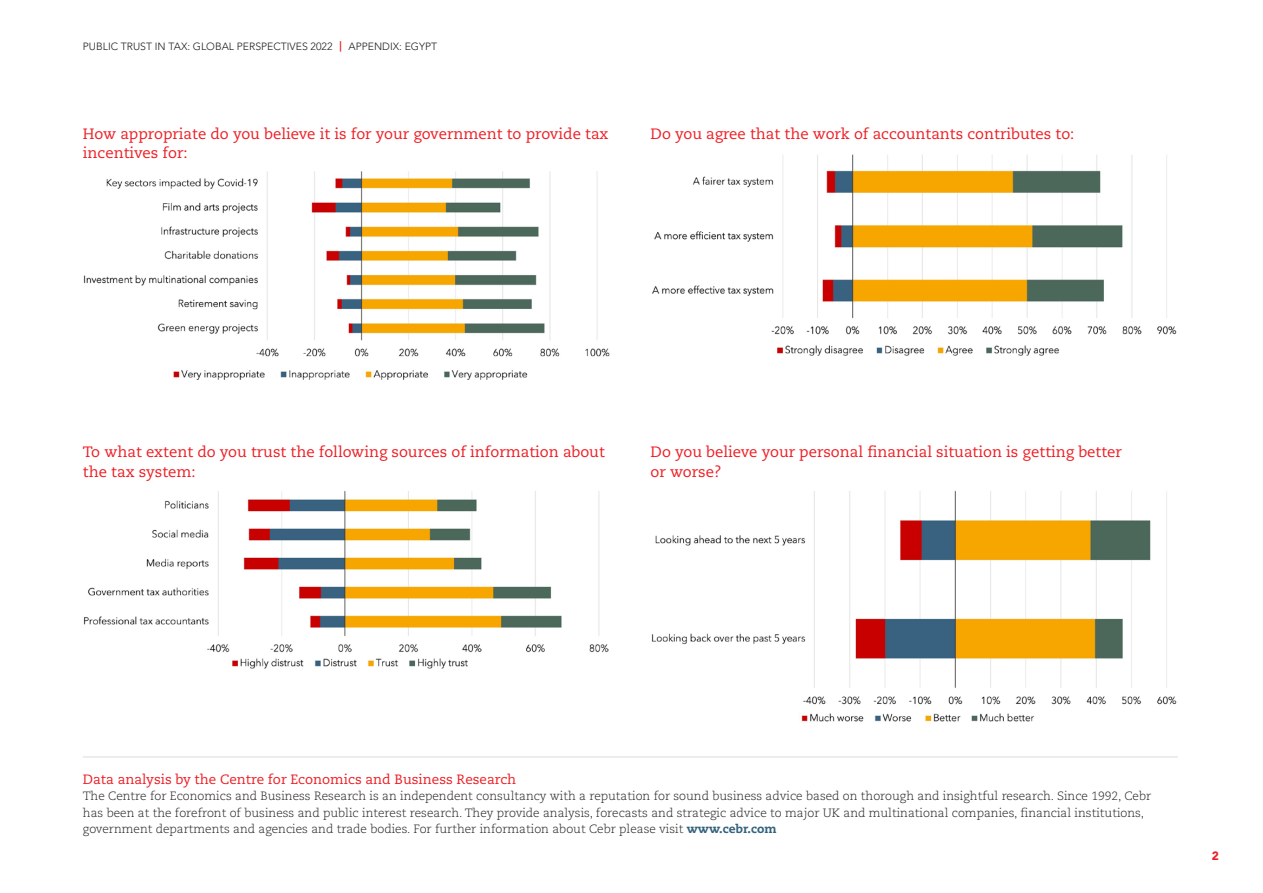
<style>
.page{position:relative;width:1263px;height:893px;background:#fff}
.page>*{position:absolute;margin:0;border:0;box-sizing:border-box;transform-origin:0 0}
.t1{font:15px/19.5px "Caecilia";color:#ee1d23}
.t2{font:13.5px "Caecilia";color:#ee1d23}
.t3{font:300 12px/16.5px "Caecilia";color:#231f20}
.t4{font:900 12px "Avenir LT Pro";color:#ee1d23}
.t5{font:300 10.5px "Avenir LT Pro";color:#231f20}
.s1{font-weight:800;color:#ee1d23}
.s2{font-weight:800;color:#33627d}
</style>
<div class="page">
<img style="left:83px;top:171px;width:527px;height:209px">
<img style="left:652px;top:154px;width:525px;height:202px">
<img style="left:83px;top:491px;width:526px;height:178px">
<img style="left:651px;top:490px;width:526px;height:232px">
<hr style="left:83px;top:756px;width:1095px;height:2px;background:#e6e7e9">
<p class="t5" style="left:83px;top:41px;width:356px">PUBLIC TRUST IN TAX: GLOBAL PERSPECTIVES 2022 <span class="s1">|</span> APPENDIX: EGYPT</p>
<p class="t1" style="left:83px;top:124px;width:527px">How appropriate do you believe it is for your government to provide tax incentives for:</p>
<p class="t1" style="left:651px;top:124px;width:425px">Do you agree that the work of accountants contributes to:</p>
<p class="t1" style="left:83px;top:443px;width:523px">To what extent do you trust the following sources of information about the tax system:</p>
<p class="t1" style="left:651px;top:443px;width:473px">Do you believe your personal financial situation is getting better or worse?</p>
<p class="t2" style="left:83px;top:771px;width:435px">Data analysis by the Centre for Economics and Business Research</p>
<p class="t3" style="left:83px;top:788px;width:1070px">The Centre for Economics and Business Research is an independent consultancy with a reputation for sound business advice based on thorough and insightful research. Since 1992, Cebr has been at the forefront of business and public interest research. They provide analysis, forecasts and strategic advice to major UK and multinational companies, financial institutions, government departments and agencies and trade bodies. For further information about Cebr please visit <span class="s2">www.cebr.com</span></p>
<p class="t4" style="left:1212px;top:848px;width:9px">2</p>
</div>
